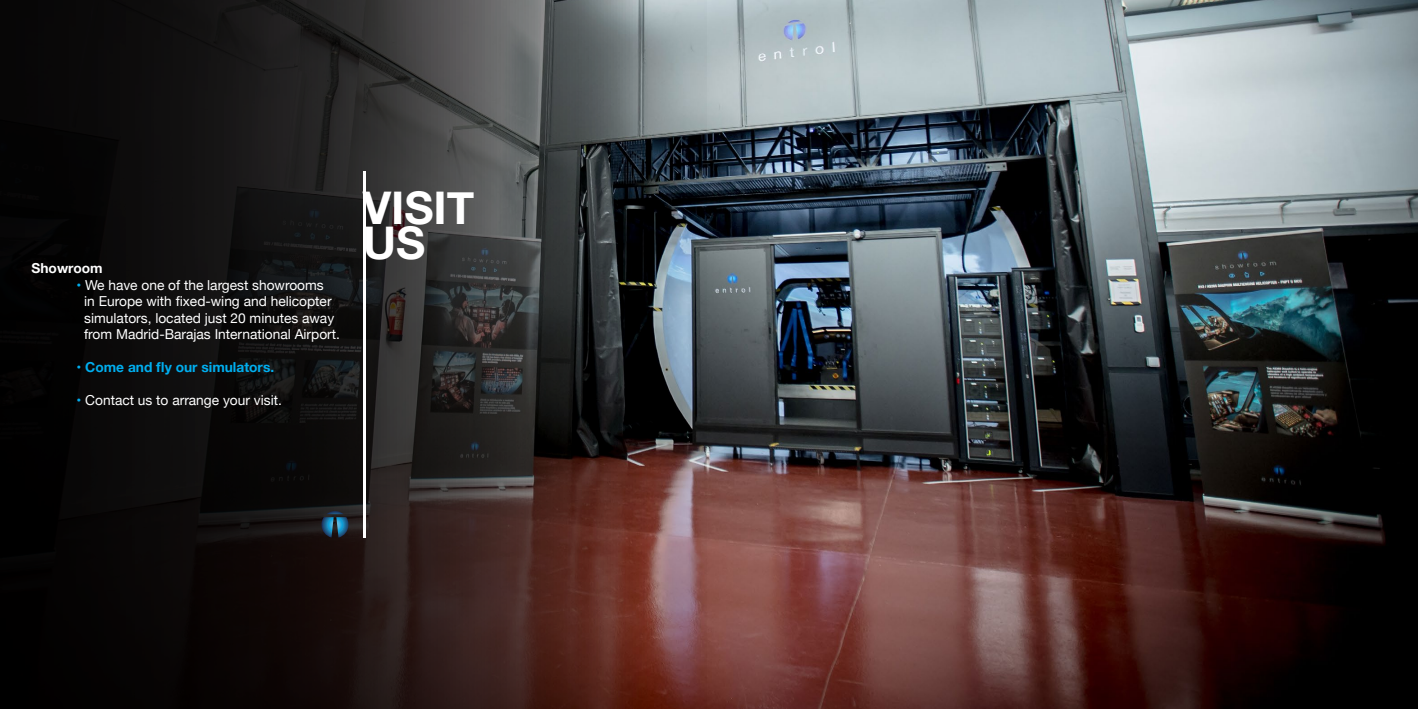
<style>
.page{position:relative;width:1418px;height:709px;background:#fff}
.page>*{position:absolute;margin:0;border:0;box-sizing:border-box;transform-origin:0 0}
.t1{font:700 45px "Helvetica Neue";color:#fff}
.t2{font:13.75px "Helvetica Neue";color:#fff}
.t3{font:700 13.75px "Helvetica Neue";color:#00aeef}
.t4{font:700 13.75px "Helvetica Neue";color:#fff}
.s1{color:#00aeef}
.s2{font-weight:400}
</style>
<div class="page">
<img style="left:707px;top:0;width:710px;height:709px">
<svg style="left:0;top:0;width:707px;height:709px;background:#292323"></svg>
<hr style="left:363px;top:171px;width:3px;height:366px;background:#fff">
<svg style="left:321px;top:511px;width:27px;height:26px"></svg>
<p class="t4" style="left:32px;top:257px;width:73px">Showroom</p>
<p class="t2" style="left:77px;top:275px;width:249px"><span class="s1">•</span> We have one of the largest showrooms</p>
<p class="t2" style="left:84px;top:291px;width:249px">in Europe with fixed-wing and helicopter</p>
<p class="t2" style="left:84px;top:308px;width:251px">simulators, located just 20 minutes away</p>
<p class="t2" style="left:84px;top:324px;width:257px">from Madrid-Barajas International Airport.</p>
<p class="t3" style="left:77px;top:356px;width:199px"><span class="s2">•</span> Come and fly our simulators.</p>
<p class="t2" style="left:77px;top:390px;width:207px"><span class="s1">•</span> Contact us to arrange your visit.</p>
<p class="t1" style="left:363px;top:172px;width:113px">VISIT</p>
<p class="t1" style="left:363px;top:207px;width:64px">US</p>
</div>
